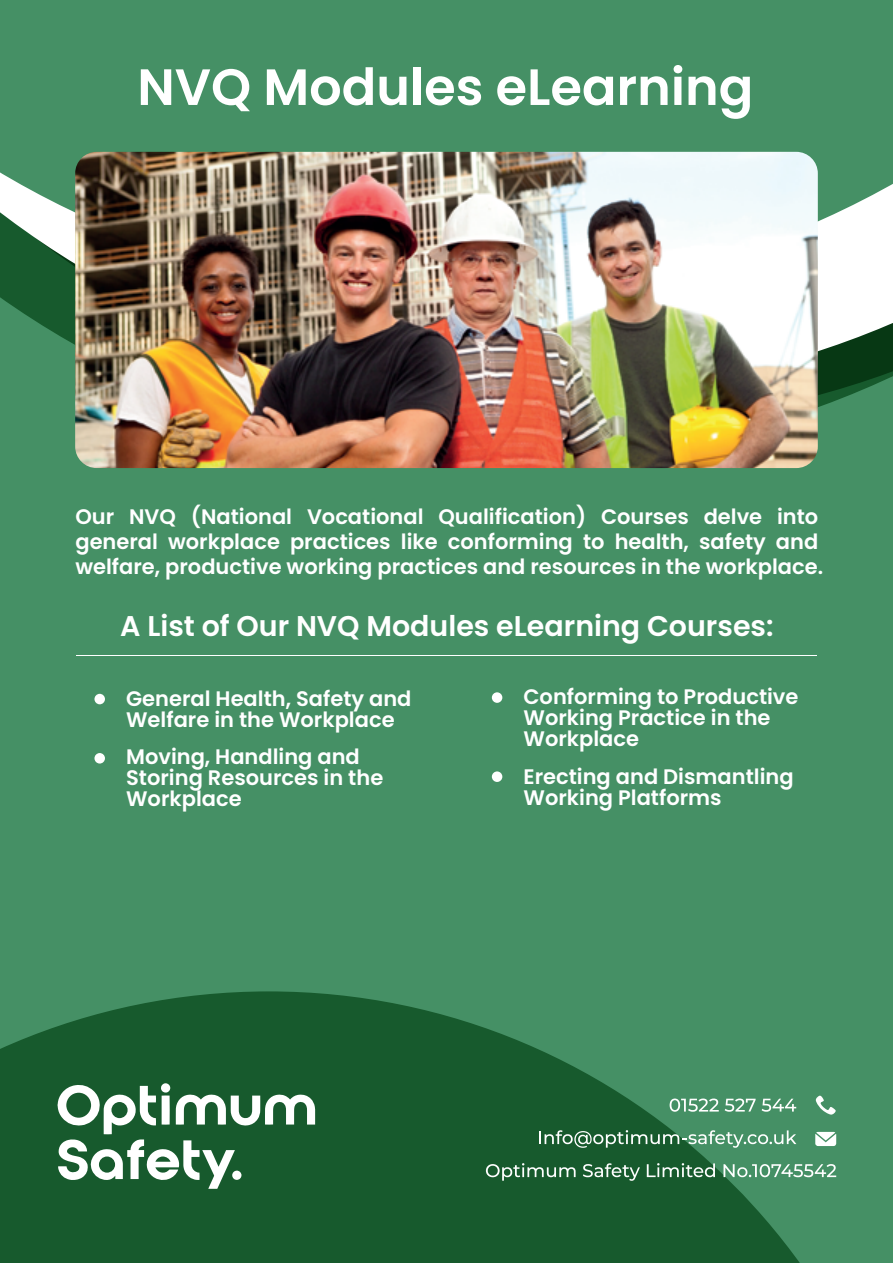
<style>
.page{position:relative;width:893px;height:1263px;background:#459065}
.page>*{position:absolute;margin:0;border:0;box-sizing:border-box;transform-origin:0 0}
.t1{font:600 51px "Poppins";color:#fff}
.t2{font:600 28.5px "Poppins";color:#fff}
.t3{font:600 21px/21px "Poppins";color:#fff}
</style>
<div class="page">
<svg style="left:0;top:991px;width:837px;height:272px;fill:#175a2d"></svg>
<svg style="left:1px;top:298px;width:892px;height:97px"></svg>
<svg style="left:0;top:151px;width:893px;height:147px"></svg>
<svg style="left:58px;top:1083px;width:257px;height:106px;background:#588868"></svg>
<div style="left:232px;top:1170px;width:9px;height:10px;background:#fff;border-radius:50%"></div>
<svg style="left:816px;top:1095px;width:20px;height:19px"></svg>
<svg style="left:815px;top:1132px;width:21px;height:14px"></svg>
<svg style="left:670px;top:1098px;width:49px;height:14px"></svg>
<svg style="left:725px;top:1098px;width:31px;height:14px"></svg>
<svg style="left:762px;top:1099px;width:34px;height:13px"></svg>
<svg style="left:539px;top:1130px;width:257px;height:18px"></svg>
<svg style="left:486px;top:1163px;width:90px;height:18px;background:#497d5a"></svg>
<svg style="left:583px;top:1163px;width:57px;height:18px"></svg>
<svg style="left:647px;top:1163px;width:68px;height:14px"></svg>
<svg style="left:723px;top:1164px;width:113px;height:13px"></svg>
<hr style="left:76px;top:655px;width:741px;height:1px;background:#fff">
<img style="left:75px;top:152px;width:743px;height:316px">
<div style="left:94px;top:694px;width:11px;height:10px;background:#fff;border-radius:50%"></div>
<div style="left:94px;top:753px;width:11px;height:10px;background:#fff;border-radius:50%"></div>
<div style="left:492px;top:692px;width:10px;height:11px;background:#fff;border-radius:50%"></div>
<div style="left:492px;top:771px;width:10px;height:11px;background:#fff;border-radius:50%"></div>
<h1 class="t1" style="left:137px;top:58px;width:617px">NVQ Modules eLearning</h1>
<p class="t3" style="left:75px;top:504px;width:749px;line-height:25.2px">Our NVQ (National Vocational Qualification) Courses delve into general workplace practices like conforming to health, safety and welfare, productive working practices and resources in the workplace.</p>
<h2 class="t2" style="left:120px;top:610px;width:655px">A List of Our NVQ Modules eLearning Courses:</h2>
<p class="t3" style="left:126px;top:688px;width:287px">General Health, Safety and<br>Welfare in the Workplace</p>
<p class="t3" style="left:126px;top:747px;width:259px">Moving, Handling and<br>Storing Resources in the<br>Workplace</p>
<p class="t3" style="left:523px;top:687px;width:276px">Conforming to Productive<br>Working Practice in the<br>Workplace</p>
<p class="t3" style="left:523px;top:766px;width:272px">Erecting and Dismantling<br>Working Platforms</p>
</div>
